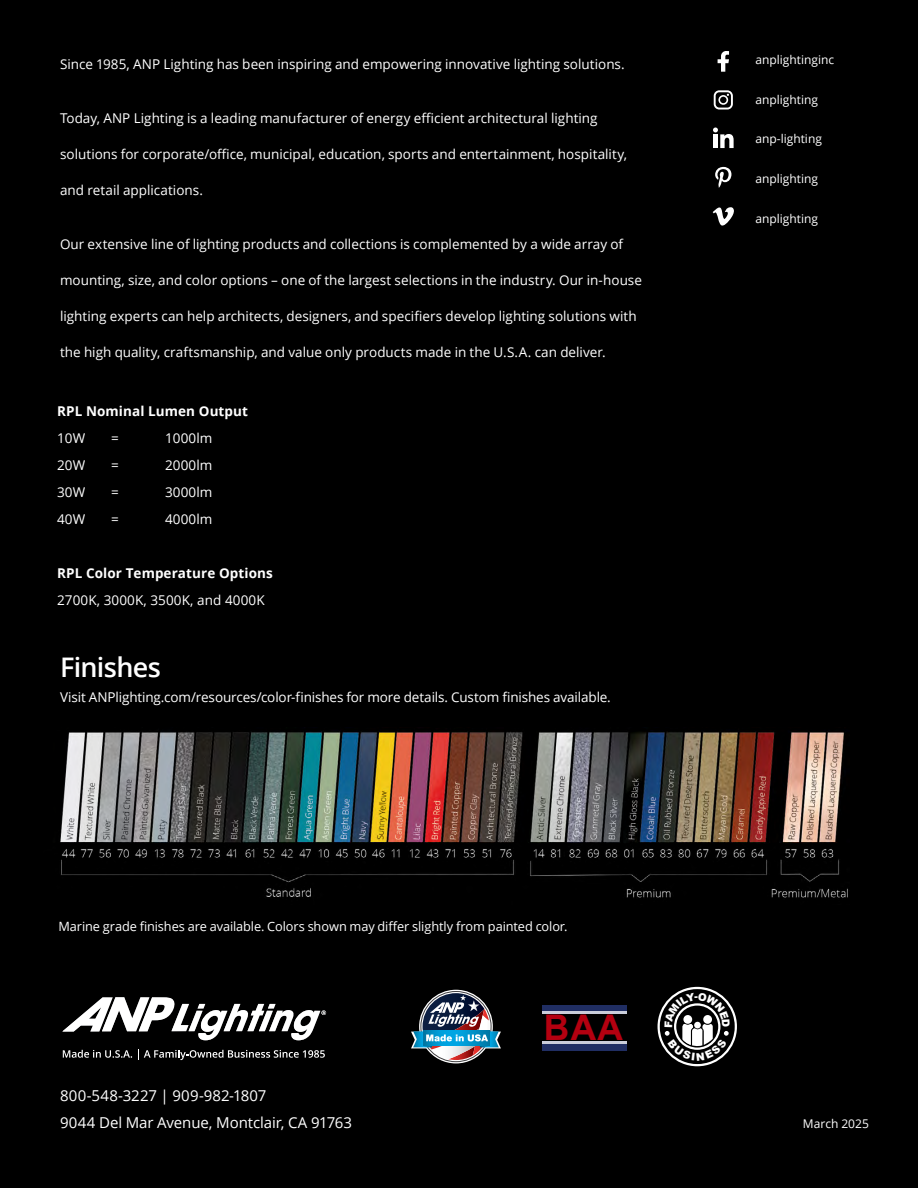
<style>
.page{position:relative;width:918px;height:1188px;background:#000}
.page>*{position:absolute;margin:0;border:0;box-sizing:border-box;transform-origin:0 0}
.t1{font:700 35.4px "Arial";color:#b40010}
.t2{font:600 27px "Open Sans";letter-spacing:-.025em;color:#fff}
.t3{font:15px/27px "Open Sans";letter-spacing:-.005em;color:#fff}
.t4{font:13.5px "Open Sans";color:#fff}
.t5{font:700 13.5px "Open Sans";letter-spacing:.005em;color:#fff}
.t6{font:12.75px "Open Sans";letter-spacing:-.005em;color:#fff}
.t7{font:12px "Open Sans";color:#fff}
</style>
<div class="page">
<img style="left:44px;top:728px;width:816px;height:176px">
<svg style="left:411px;top:990px;width:90px;height:73px;background:#4e6170"></svg>
<svg style="left:62px;top:997px;width:264px;height:43px"></svg>
<svg style="left:63px;top:1050px;width:69px;height:8px"></svg>
<svg style="left:138px;top:1050px;width:187px;height:10px;background:#404040"></svg>
<div style="left:542px;top:1005px;width:84px;height:6px;background:#202e63"></div>
<div style="left:542px;top:1044px;width:84px;height:7px;background:#202e63"></div>
<hr style="left:542px;top:1042px;width:84px;height:2px;background:#cacdda">
<hr style="left:542px;top:1011px;width:84px;height:3px;background:#cacdda">
<svg style="left:718px;top:51px;width:11px;height:21px"></svg>
<svg style="left:713px;top:128px;width:21px;height:20px"></svg>
<svg style="left:714px;top:90px;width:19px;height:20px"></svg>
<svg style="left:715px;top:167px;width:16px;height:21px"></svg>
<svg style="left:713px;top:207px;width:21px;height:18px"></svg>
<svg style="left:658px;top:987px;width:79px;height:79px"></svg>
<p class="t4" style="left:60px;top:55px;width:566px">Since 1985, ANP Lighting has been inspiring and empowering innovative lighting solutions.</p>
<p class="t4" style="left:60px;top:109px;width:539px">Today, ANP Lighting is a leading manufacturer of energy efficient architectural lighting</p>
<p class="t4" style="left:60px;top:145px;width:569px">solutions for corporate/office, municipal, education, sports and entertainment, hospitality,</p>
<p class="t4" style="left:60px;top:181px;width:144px">and retail applications.</p>
<p class="t4" style="left:60px;top:235px;width:565px">Our extensive line of lighting products and collections is complemented by a wide array of</p>
<p class="t4" style="left:60px;top:271px;width:584px">mounting, size, and color options – one of the largest selections in the industry. Our in-house</p>
<p class="t4" style="left:60px;top:307px;width:578px">lighting experts can help architects, designers, and specifiers develop lighting solutions with</p>
<p class="t4" style="left:60px;top:343px;width:547px">the high quality, craftsmanship, and value only products made in the U.S.A. can deliver.</p>
<p class="t5" style="left:57px;top:401px;width:192px">RPL Nominal Lumen Output</p>
<p class="t4" style="left:57px;top:428px;width:30px">10W</p>
<p class="t4" style="left:111px;top:428px;width:9px">=</p>
<p class="t4" style="left:165px;top:428px;width:49px">1000lm</p>
<p class="t4" style="left:57px;top:455px;width:30px">20W</p>
<p class="t4" style="left:111px;top:455px;width:9px">=</p>
<p class="t4" style="left:165px;top:455px;width:49px">2000lm</p>
<p class="t4" style="left:57px;top:482px;width:30px">30W</p>
<p class="t4" style="left:111px;top:482px;width:9px">=</p>
<p class="t4" style="left:165px;top:482px;width:49px">3000lm</p>
<p class="t4" style="left:57px;top:509px;width:30px">40W</p>
<p class="t4" style="left:111px;top:509px;width:9px">=</p>
<p class="t4" style="left:165px;top:509px;width:49px">4000lm</p>
<p class="t5" style="left:57px;top:563px;width:217px">RPL Color Temperature Options</p>
<p class="t4" style="left:57px;top:590px;width:209px">2700K, 3000K, 3500K, and 4000K</p>
<h2 class="t2" style="left:60px;top:649px;width:103px">Finishes</h2>
<p class="t4" style="left:60px;top:688px;width:552px">Visit ANPlighting.com/resources/color-finishes for more details. Custom finishes available.</p>
<p class="t6" style="left:59px;top:918px;width:510px">Marine grade finishes are available. Colors shown may differ slightly from painted color.</p>
<p class="t3" style="left:60px;top:1082px;width:294px">800-548-3227 | 909-982-1807<br>9044 Del Mar Avenue, Montclair, CA 91763</p>
<h1 class="t1" style="left:544px;top:1003px;width:81px">BAA</h1>
<p class="t7" style="left:755px;top:51px;width:80px">anplightinginc</p>
<p class="t7" style="left:755px;top:91px;width:64px">anplighting</p>
<p class="t7" style="left:755px;top:131px;width:68px">anp-lighting</p>
<p class="t7" style="left:755px;top:171px;width:64px">anplighting</p>
<p class="t7" style="left:755px;top:211px;width:64px">anplighting</p>
<p class="t7" style="left:803px;top:1115px;width:68px">March 2025</p>
</div>
